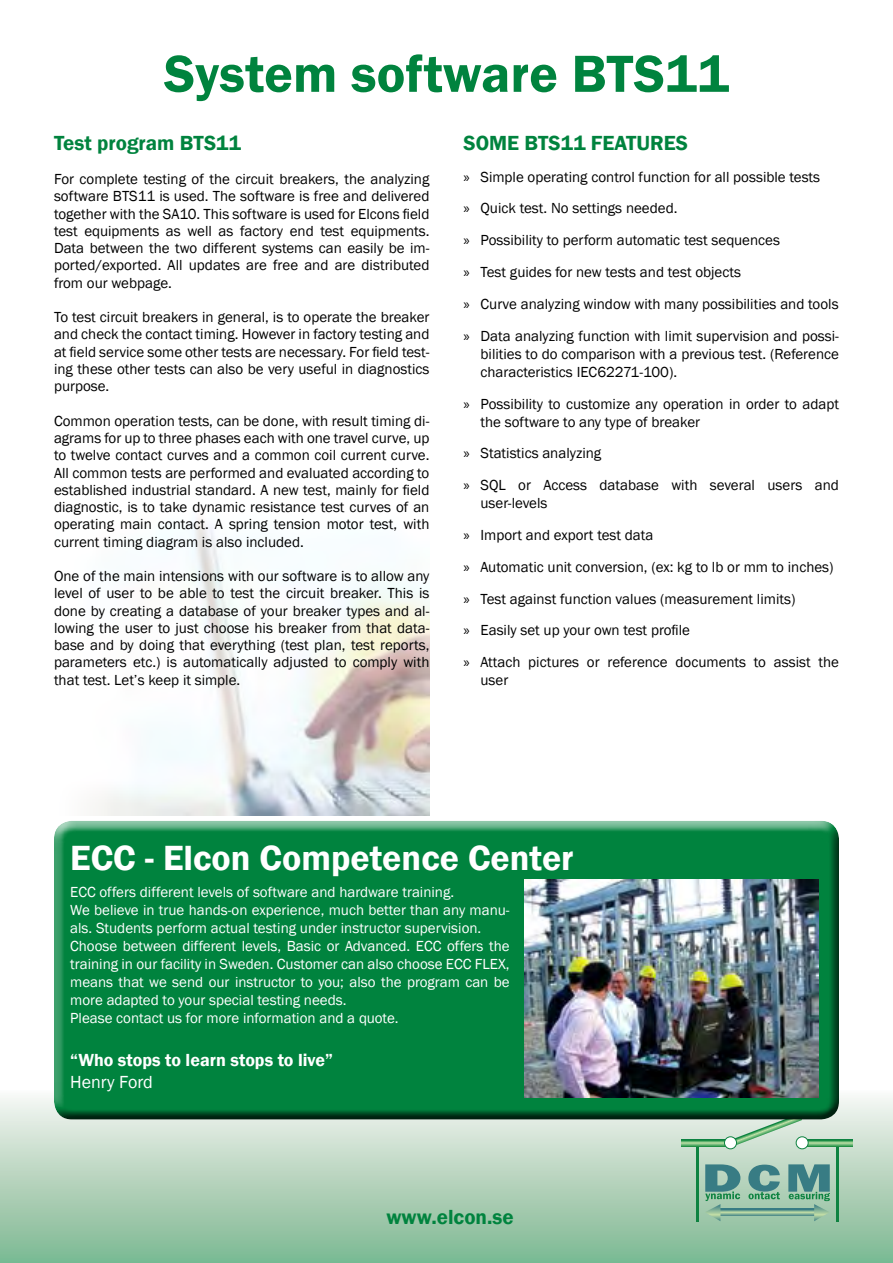
<style>
.page{position:relative;width:893px;height:1263px;background:#fff}
.page>*{position:absolute;margin:0;border:0;box-sizing:border-box;transform-origin:0 0}
.t1{font:600 54px "Franklin Gothic";color:#00833e}
.t2{font:600 36px "Franklin Gothic";color:#fff}
.t3{font:600 21px "Franklin Gothic";color:#00833e}
.t4{font:600 18px "Franklin Gothic";color:#fff}
.t5{font:18px "Franklin Gothic";color:#fff}
.t6{font:15px/17.2px "Franklin Gothic";color:#000}
.t7{font:15px/18px "Franklin Gothic";color:#fff}
.s1{font-family:"Myriad Pro"}
</style>
<div class="page">
<div style="left:0;top:1091px;width:893px;height:172px;background:linear-gradient(to bottom,#f7f6f3,#7cb790)"></div>
<hr style="left:696px;top:1147px;width:3px;height:74px;background:#0e8341">
<hr style="left:836px;top:1147px;width:2px;height:74px;background:#0e8341">
<svg style="left:682px;top:1140px;width:43px;height:6px"></svg>
<svg style="left:808px;top:1140px;width:45px;height:6px"></svg>
<svg style="left:730px;top:1120px;width:72px;height:26px;background:#bddac2"></svg>
<svg style="left:740px;top:1209px;width:48px;height:7px"></svg>
<svg style="left:705px;top:1164px;width:35px;height:57px;background:#71a797"></svg>
<svg style="left:788px;top:1164px;width:42px;height:57px;background:#6fa596"></svg>
<svg style="left:748px;top:1164px;width:32px;height:35px"></svg>
<div style="left:724px;top:1137px;width:12px;height:12px;background:#fff;border-radius:50%"></div>
<div style="left:724px;top:1136px;width:13px;height:13px;border:1px solid #0e8341;border-radius:50%"></div>
<div style="left:796px;top:1137px;width:12px;height:12px;background:#fff;border-radius:50%"></div>
<div style="left:796px;top:1136px;width:13px;height:13px;border:1px solid #0e8341;border-radius:50%"></div>
<img style="left:93px;top:518px;width:336px;height:292px">
<div style="left:43px;top:810px;width:802px;height:308px;background:#fff;opacity:.75"></div>
<div style="left:48px;top:822px;width:802px;height:298px;background:#000;opacity:.75"></div>
<img style="left:524px;top:879px;width:294px;height:218px">
<h1 class="t1" style="left:164px;top:41px;width:567px">System software BTS11</h1>
<h3 class="t3" style="left:54px;top:130px;width:189px">Test program BTS11</h3>
<p class="t6" style="left:54px;top:171px;width:377px;text-align:justify">For complete testing of the circuit breakers, the analyzing software BTS11 is used. The software is free and delivered together with the SA10. This software is used for Elcons field test equipments as well as factory end test equipments.<br>Data between the two different systems can easily be im&shy;ported/exported. All updates are free and are distributed from our webpage.</p>
<p class="t6" style="left:54px;top:309px;width:377px;text-align:justify">To test circuit breakers in general, is to operate the breaker and check the contact timing. However in factory testing and at field service some other tests are necessary. For field test&shy;ing these other tests can also be very useful in diagnostics purpose.</p>
<p class="t6" style="left:54px;top:412px;width:377px;text-align:justify">Common operation tests, can be done, with result timing di&shy;agrams for up to three phases each with one travel curve, up to twelve contact curves and a common coil current curve.<br>All common tests are performed and evaluated according to established industrial standard. A new test, mainly for field diagnostic, is to take dynamic resistance test curves of an operating main contact. A spring tension motor test, with current timing diagram is also included.</p>
<p class="t6" style="left:54px;top:568px;width:377px;text-align:justify">One of the main intensions with our software is to allow any level of user to be able to test the circuit breaker. This is done by creating a database of your breaker types and al&shy;lowing the user to just choose his breaker from that data&shy;base and by doing that everything (test plan, test reports, parameters etc.) is automatically adjusted to comply with that test. Let’s keep it simple.</p>
<h3 class="t3" style="left:463px;top:130px;width:152px">SOME BTS11 features</h3>
<p class="t6" style="left:463px;top:161px;width:377px;line-height:31.8px"><span class="s1">»</span> Simple operating control function for all possible tests<br><span class="s1">»</span> Quick test. No settings needed.<br><span class="s1">»</span> Possibility to perform automatic test sequences<br><span class="s1">»</span> Test guides for new tests and test objects<br><span class="s1">»</span> Curve analyzing window with many possibilities and tools <span class="s1">»</span> Data analyzing function with limit supervision and possi-</p>
<p class="t6" style="left:480px;top:345px;width:360px;line-height:18px">bilities to do comparison with a previous test. (Reference characteristics IEC62271-100).</p>
<p class="t6" style="left:480px;top:395px;width:360px;line-height:18px;text-indent:-17px"><span class="s1">»</span> Possibility to customize any operation in order to adapt the software to any type of breaker</p>
<p class="t6" style="left:463px;top:438px;width:377px;line-height:31.8px"><span class="s1">»</span> Statistics analyzing<br><span class="s1">»</span> SQL or Access database with several users and</p>
<p class="t6" style="left:463px;top:488px;width:377px;line-height:31.8px;text-indent:17px">user-levels<br><span class="s1">»</span> Import and export test data<br><span class="s1">»</span> Automatic unit conversion, (ex: kg to lb or mm to inches) <span class="s1">»</span> Test against function values (measurement limits)<br><span class="s1">»</span> Easily set up your own test profile<br><span class="s1">»</span> Attach pictures or reference documents to assist the</p>
<p class="t6" style="left:480px;top:672px;width:29px">user</p>
<h2 class="t2" style="left:70px;top:836px;width:505px">ECC - Elcon Competence Center</h2>
<p class="t7" style="left:70px;top:883px;width:441px">ECC offers different levels of software and hardware training.<br>We believe in true hands-on experience, much better than any manu&shy;als. Students perform actual testing under instructor supervision.<br>Choose between different levels, Basic or Advanced. ECC offers the training in our facility in Sweden. Customer can also choose ECC FLEX, means that we send our instructor to you; also the program can be more adapted to your special testing needs.<br>Please contact us for more information and a quote.</p>
<p class="t4" style="left:70px;top:1049px;width:264px">“Who stops to learn stops to live”</p>
<p class="t5" style="left:70px;top:1070px;width:84px">Henry Ford</p>
<h3 class="t3" style="left:386px;top:1204px;width:129px">www.elcon.se</h3>
</div>
